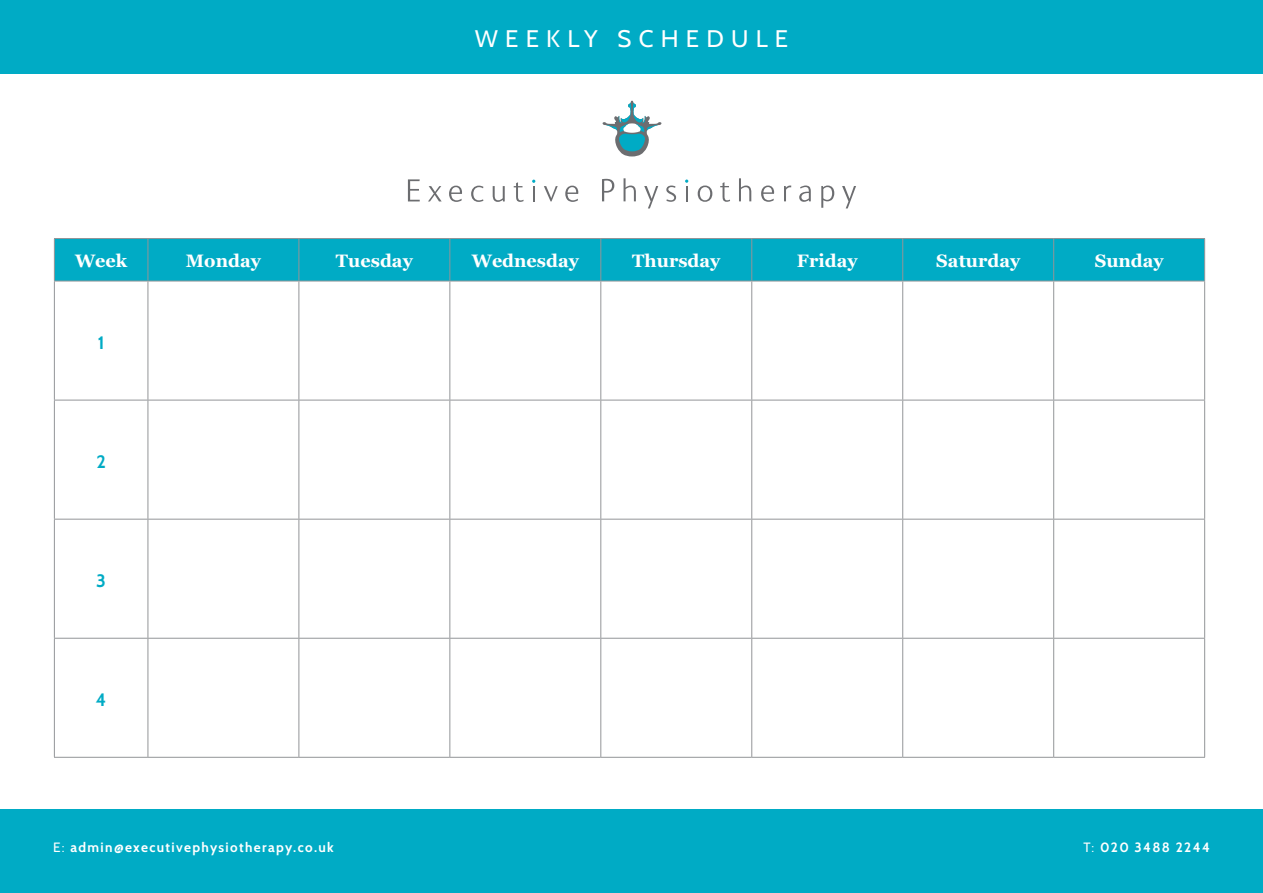
<style>
.page{position:relative;width:1263px;height:893px;background:#fff}
.page>*{position:absolute;margin:0;border:0;box-sizing:border-box;transform-origin:0 0}
.t1{font:24px "Cabin";letter-spacing:.3em;color:#fff}
.t2{font:700 18px "Georgia";color:#fff}
.t3{font:700 18px "Cabin";color:#00abc5}
.t4{font:700 13.5px "Cabin";letter-spacing:.1em;color:#fff}
.s1{font-weight:400}
</style>
<div class="page">
<svg style="left:408px;top:179px;width:12px;height:22px"></svg>
<svg style="left:428px;top:186px;width:14px;height:15px"></svg>
<svg style="left:449px;top:186px;width:13px;height:16px"></svg>
<svg style="left:471px;top:186px;width:12px;height:16px"></svg>
<svg style="left:493px;top:186px;width:12px;height:16px"></svg>
<svg style="left:514px;top:182px;width:10px;height:20px"></svg>
<svg style="left:544px;top:186px;width:14px;height:15px"></svg>
<svg style="left:565px;top:186px;width:13px;height:16px"></svg>
<svg style="left:532px;top:180px;width:3px;height:21px"></svg>
<svg style="left:602px;top:179px;width:12px;height:22px"></svg>
<svg style="left:623px;top:178px;width:13px;height:23px"></svg>
<svg style="left:644px;top:186px;width:14px;height:22px"></svg>
<svg style="left:666px;top:186px;width:10px;height:16px"></svg>
<svg style="left:698px;top:186px;width:14px;height:16px"></svg>
<svg style="left:720px;top:182px;width:10px;height:20px"></svg>
<svg style="left:739px;top:178px;width:12px;height:23px"></svg>
<svg style="left:761px;top:186px;width:13px;height:16px"></svg>
<svg style="left:784px;top:186px;width:7px;height:15px"></svg>
<svg style="left:799px;top:186px;width:12px;height:16px"></svg>
<svg style="left:821px;top:186px;width:13px;height:22px"></svg>
<svg style="left:842px;top:186px;width:14px;height:22px"></svg>
<svg style="left:685px;top:180px;width:3px;height:21px"></svg>
<svg style="left:602px;top:101px;width:60px;height:55px"></svg>
<div style="left:0;top:809px;width:1263px;height:84px;background:#00abc5"></div>
<div style="left:0;top:0;width:1263px;height:73px;background:#00abc5"></div>
<div style="left:55px;top:239px;width:1149px;height:42px;background:#00abc5"></div>
<hr style="left:54px;top:238px;width:94px;height:1px;background:#939598">
<hr style="left:54px;top:239px;width:1px;height:42px;background:#939598">
<hr style="left:148px;top:238px;width:151px;height:1px;background:#939598">
<hr style="left:148px;top:239px;width:1px;height:42px;background:#939598">
<hr style="left:299px;top:238px;width:151px;height:1px;background:#939598">
<hr style="left:298px;top:239px;width:1px;height:42px;background:#939598">
<hr style="left:450px;top:238px;width:151px;height:1px;background:#939598">
<hr style="left:449px;top:239px;width:1px;height:42px;background:#939598">
<hr style="left:601px;top:238px;width:151px;height:1px;background:#939598">
<hr style="left:600px;top:239px;width:1px;height:42px;background:#939598">
<hr style="left:752px;top:238px;width:151px;height:1px;background:#939598">
<hr style="left:751px;top:239px;width:1px;height:42px;background:#939598">
<hr style="left:903px;top:238px;width:151px;height:1px;background:#939598">
<hr style="left:902px;top:239px;width:1px;height:42px;background:#939598">
<hr style="left:1054px;top:238px;width:151px;height:1px;background:#939598">
<hr style="left:1053px;top:239px;width:1px;height:42px;background:#939598">
<hr style="left:1204px;top:239px;width:1px;height:42px;background:#939598">
<hr style="left:54px;top:281px;width:94px;height:1px;background:#939598">
<hr style="left:54px;top:281px;width:1px;height:119px;background:#939598">
<hr style="left:148px;top:281px;width:151px;height:1px;background:#939598">
<hr style="left:148px;top:281px;width:1px;height:119px;background:#939598">
<hr style="left:299px;top:281px;width:151px;height:1px;background:#939598">
<hr style="left:298px;top:281px;width:1px;height:119px;background:#939598">
<hr style="left:450px;top:281px;width:151px;height:1px;background:#939598">
<hr style="left:449px;top:281px;width:1px;height:119px;background:#939598">
<hr style="left:601px;top:281px;width:151px;height:1px;background:#939598">
<hr style="left:600px;top:281px;width:1px;height:119px;background:#939598">
<hr style="left:752px;top:281px;width:151px;height:1px;background:#939598">
<hr style="left:751px;top:281px;width:1px;height:119px;background:#939598">
<hr style="left:903px;top:281px;width:151px;height:1px;background:#939598">
<hr style="left:902px;top:281px;width:1px;height:119px;background:#939598">
<hr style="left:1054px;top:281px;width:151px;height:1px;background:#939598">
<hr style="left:1053px;top:281px;width:1px;height:119px;background:#939598">
<hr style="left:1204px;top:281px;width:1px;height:119px;background:#939598">
<hr style="left:54px;top:400px;width:94px;height:1px;background:#939598">
<hr style="left:54px;top:400px;width:1px;height:119px;background:#939598">
<hr style="left:148px;top:400px;width:151px;height:1px;background:#939598">
<hr style="left:148px;top:400px;width:1px;height:119px;background:#939598">
<hr style="left:299px;top:400px;width:151px;height:1px;background:#939598">
<hr style="left:298px;top:400px;width:1px;height:119px;background:#939598">
<hr style="left:450px;top:400px;width:151px;height:1px;background:#939598">
<hr style="left:449px;top:400px;width:1px;height:119px;background:#939598">
<hr style="left:601px;top:400px;width:151px;height:1px;background:#939598">
<hr style="left:600px;top:400px;width:1px;height:119px;background:#939598">
<hr style="left:752px;top:400px;width:151px;height:1px;background:#939598">
<hr style="left:751px;top:400px;width:1px;height:119px;background:#939598">
<hr style="left:903px;top:400px;width:151px;height:1px;background:#939598">
<hr style="left:902px;top:400px;width:1px;height:119px;background:#939598">
<hr style="left:1054px;top:400px;width:151px;height:1px;background:#939598">
<hr style="left:1053px;top:400px;width:1px;height:119px;background:#939598">
<hr style="left:1204px;top:400px;width:1px;height:119px;background:#939598">
<hr style="left:54px;top:519px;width:94px;height:1px;background:#939598">
<hr style="left:54px;top:519px;width:1px;height:119px;background:#939598">
<hr style="left:148px;top:519px;width:151px;height:1px;background:#939598">
<hr style="left:148px;top:519px;width:1px;height:119px;background:#939598">
<hr style="left:299px;top:519px;width:151px;height:1px;background:#939598">
<hr style="left:298px;top:519px;width:1px;height:119px;background:#939598">
<hr style="left:450px;top:519px;width:151px;height:1px;background:#939598">
<hr style="left:449px;top:519px;width:1px;height:119px;background:#939598">
<hr style="left:601px;top:519px;width:151px;height:1px;background:#939598">
<hr style="left:600px;top:519px;width:1px;height:119px;background:#939598">
<hr style="left:752px;top:519px;width:151px;height:1px;background:#939598">
<hr style="left:751px;top:519px;width:1px;height:119px;background:#939598">
<hr style="left:903px;top:519px;width:151px;height:1px;background:#939598">
<hr style="left:902px;top:519px;width:1px;height:119px;background:#939598">
<hr style="left:1054px;top:519px;width:151px;height:1px;background:#939598">
<hr style="left:1053px;top:519px;width:1px;height:119px;background:#939598">
<hr style="left:1204px;top:519px;width:1px;height:119px;background:#939598">
<hr style="left:54px;top:638px;width:94px;height:1px;background:#939598">
<hr style="left:54px;top:639px;width:1px;height:118px;background:#939598">
<hr style="left:148px;top:638px;width:151px;height:1px;background:#939598">
<hr style="left:148px;top:639px;width:1px;height:118px;background:#939598">
<hr style="left:299px;top:638px;width:151px;height:1px;background:#939598">
<hr style="left:298px;top:639px;width:1px;height:118px;background:#939598">
<hr style="left:450px;top:638px;width:151px;height:1px;background:#939598">
<hr style="left:449px;top:639px;width:1px;height:118px;background:#939598">
<hr style="left:601px;top:638px;width:151px;height:1px;background:#939598">
<hr style="left:600px;top:639px;width:1px;height:118px;background:#939598">
<hr style="left:752px;top:638px;width:151px;height:1px;background:#939598">
<hr style="left:751px;top:639px;width:1px;height:118px;background:#939598">
<hr style="left:903px;top:638px;width:151px;height:1px;background:#939598">
<hr style="left:902px;top:639px;width:1px;height:118px;background:#939598">
<hr style="left:1054px;top:638px;width:151px;height:1px;background:#939598">
<hr style="left:1053px;top:639px;width:1px;height:118px;background:#939598">
<hr style="left:1204px;top:639px;width:1px;height:118px;background:#939598">
<hr style="left:54px;top:757px;width:94px;height:1px;background:#939598">
<hr style="left:148px;top:757px;width:151px;height:1px;background:#939598">
<hr style="left:299px;top:757px;width:151px;height:1px;background:#939598">
<hr style="left:450px;top:757px;width:151px;height:1px;background:#939598">
<hr style="left:601px;top:757px;width:151px;height:1px;background:#939598">
<hr style="left:752px;top:757px;width:151px;height:1px;background:#939598">
<hr style="left:903px;top:757px;width:151px;height:1px;background:#939598">
<hr style="left:1054px;top:757px;width:151px;height:1px;background:#939598">
<h1 class="t1" style="left:475px;top:24px;width:315px">WEEKLY SCHEDULE</h1>
<p class="t2" style="left:75px;top:247px;width:54px">Week</p>
<p class="t2" style="left:186px;top:247px;width:77px">Monday</p>
<p class="t2" style="left:336px;top:247px;width:78px">Tuesday</p>
<p class="t2" style="left:472px;top:247px;width:109px">Wednesday</p>
<p class="t2" style="left:632px;top:247px;width:90px">Thursday</p>
<p class="t2" style="left:797px;top:247px;width:62px">Friday</p>
<p class="t2" style="left:936px;top:247px;width:85px">Saturday</p>
<p class="t2" style="left:1095px;top:247px;width:71px">Sunday</p>
<p class="t3" style="left:98px;top:332px;width:8px">1</p>
<p class="t3" style="left:96px;top:451px;width:11px">2</p>
<p class="t3" style="left:96px;top:570px;width:11px">3</p>
<p class="t3" style="left:96px;top:689px;width:12px">4</p>
<p class="t4" style="left:53px;top:839px;width:282px"><span class="s1">E:</span> admin@executivephysiotherapy.co.uk</p>
<p class="t4" style="left:1083px;top:839px;width:128px"><span class="s1">T:</span> 020 3488 2244</p>
</div>
